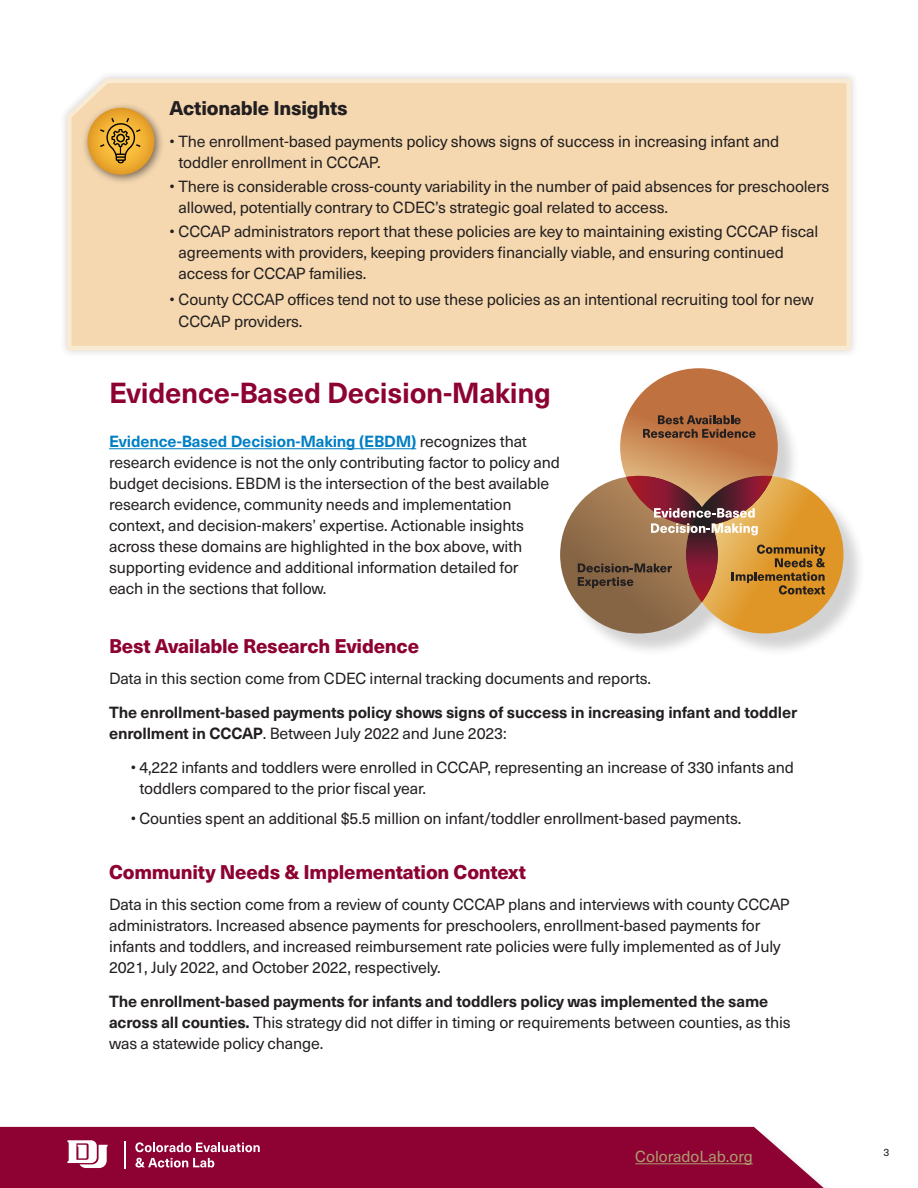
<style>
.page{position:relative;width:918px;height:1188px;background:#fff}
.page>*{position:absolute;margin:0;border:0;box-sizing:border-box;transform-origin:0 0}
.color_head{font:700 28.5px "Neue Haas Unica W1 G";letter-spacing:-.01em;color:#8d0233}
.black_subhead{font:800 19.5px "Neue Haas Unica W1 G";letter-spacing:-.01em;color:#8d0233}
.color_box_head{font:800 19.5px "Neue Haas Unica W1 G";letter-spacing:-.01em;color:#231f20}
.main_copy{font:15.9px/21px "Neue Haas Unica W1 G";letter-spacing:-.01em;color:#231f20}
.color_box_bullet{font:15.9px/21px "Neue Haas Unica W1 G";letter-spacing:-.01em;color:#231f20}
.main_copy_bullets{font:15.9px/21px "Neue Haas Unica W1 G";letter-spacing:-.01em;color:#231f20}
.main_copy-2{font:700 15.9px/21px "Neue Haas Unica W1 G";letter-spacing:-.01em;color:#231f20}
.t1{font:15.75px "Neue Haas Unica W1 G";color:#ad9d6e}
.t2{font:10.5px "Neue Haas Unica W1 G";color:#231f20}
.s1{font-weight:700;color:#007fc4}
.s2{font-weight:400}
.s3{font-weight:700}
</style>
<div class="page">
<div style="left:0;top:1127px;width:824px;height:61px;background:#8d0233"></div>
<svg style="left:135px;top:1142px;width:125px;height:10px"></svg>
<svg style="left:135px;top:1158px;width:79px;height:10px"></svg>
<svg style="left:125px;top:1141px;width:1px;height:28px"></svg>
<svg style="left:68px;top:1140px;width:40px;height:28px"></svg>
<hr style="left:635px;top:1163px;width:118px;height:1px;background:#ad9d6e">
<hr style="left:109px;top:448px;width:307px;height:1px;background:#007fc4">
<div style="left:59px;top:70px;width:800px;height:289px;background:#f9f9f9"></div>
<div style="left:65px;top:76px;width:788px;height:276px;background:#f5d8b0"></div>
<div style="left:81px;top:102px;width:84px;height:83px;background:#231f20;opacity:.6"></div>
<svg style="left:87px;top:108px;width:67px;height:67px"></svg>
<svg style="left:98px;top:116px;width:44px;height:48px;background:#cd982e"></svg>
<div style="left:563px;top:371px;width:304px;height:286px;background:#231f20;opacity:.2"></div>
<svg style="left:560px;top:368px;width:284px;height:266px"></svg>
<p class="color_box_head" style="left:170px;top:93px;width:180px">Actionable Insights</p>
<p class="color_box_bullet" style="left:179px;top:130px;width:602px;text-indent:-9px">• The enrollment-based payments policy shows signs of success in increasing infant and toddler enrollment in CCCAP.</p>
<p class="color_box_bullet" style="left:179px;top:175px;width:652px;text-indent:-9px">• There is considerable cross-county variability in the number of paid absences for preschoolers allowed, potentially contrary to CDEC’s strategic goal related to access.</p>
<p class="color_box_bullet" style="left:179px;top:220px;width:641px;text-indent:-9px">• CCCAP administrators report that these policies are key to maintaining existing CCCAP fiscal agreements with providers, keeping providers financially viable, and ensuring continued access for CCCAP families.</p>
<p class="color_box_bullet" style="left:179px;top:287px;width:637px;line-height:22.5px;text-indent:-9px">• County CCCAP offices tend not to use these policies as an intentional recruiting tool for new<br>CCCAP providers.</p>
<p class="color_head" style="left:109px;top:372px;width:444px">Evidence-Based Decision-Making</p>
<p class="main_copy" style="left:109px;top:430px;width:452px"><span class="s1">Evidence-Based Decision-Making (EBDM)</span> recognizes that research evidence is not the only contributing factor to policy and budget decisions. EBDM is the intersection of the best available research evidence, community needs and implementation context, and decision-makers’ expertise. Actionable insights across these domains are highlighted in the box above, with supporting evidence and additional information detailed for<br>each in the sections that follow.</p>
<p class="black_subhead" style="left:109px;top:631px;width:312px">Best Available Research Evidence</p>
<p class="main_copy" style="left:109px;top:667px;width:544px">Data in this section come from CDEC internal tracking documents and reports.</p>
<p class="main_copy-2" style="left:109px;top:701px;width:690px">The enrollment-based payments policy shows signs of success in increasing infant and toddler enrollment in CCCAP<span class="s2">. Between July 2022 and June 2023:</span></p>
<p class="main_copy_bullets" style="left:139px;top:756px;width:656px;text-indent:-9px">• 4,222 infants and toddlers were enrolled in CCCAP, representing an increase of 330 infants and toddlers compared to the prior fiscal year.</p>
<p class="main_copy_bullets" style="left:131px;top:807px;width:612px">• Counties spent an additional $5.5 million on infant/toddler enrollment-based payments.</p>
<p class="black_subhead" style="left:109px;top:857px;width:418px">Community Needs &amp; Implementation Context</p>
<p class="main_copy" style="left:109px;top:893px;width:682px">Data in this section come from a review of county CCCAP plans and interviews with county CCCAP administrators. Increased absence payments for preschoolers, enrollment-based payments for infants and toddlers, and increased reimbursement rate policies were fully implemented as of July 2021, July 2022, and October 2022, respectively.</p>
<p class="main_copy" style="left:109px;top:990px;width:683px"><span class="s3">The enrollment-based payments for infants and toddlers policy was implemented the same across all counties.</span> This strategy did not differ in timing or requirements between counties, as this was a statewide policy change.</p>
<p class="t1" style="left:635px;top:1145px;width:119px">ColoradoLab.org</p>
<p class="t2" style="left:883px;top:1144px;width:7px">3</p>
</div>
